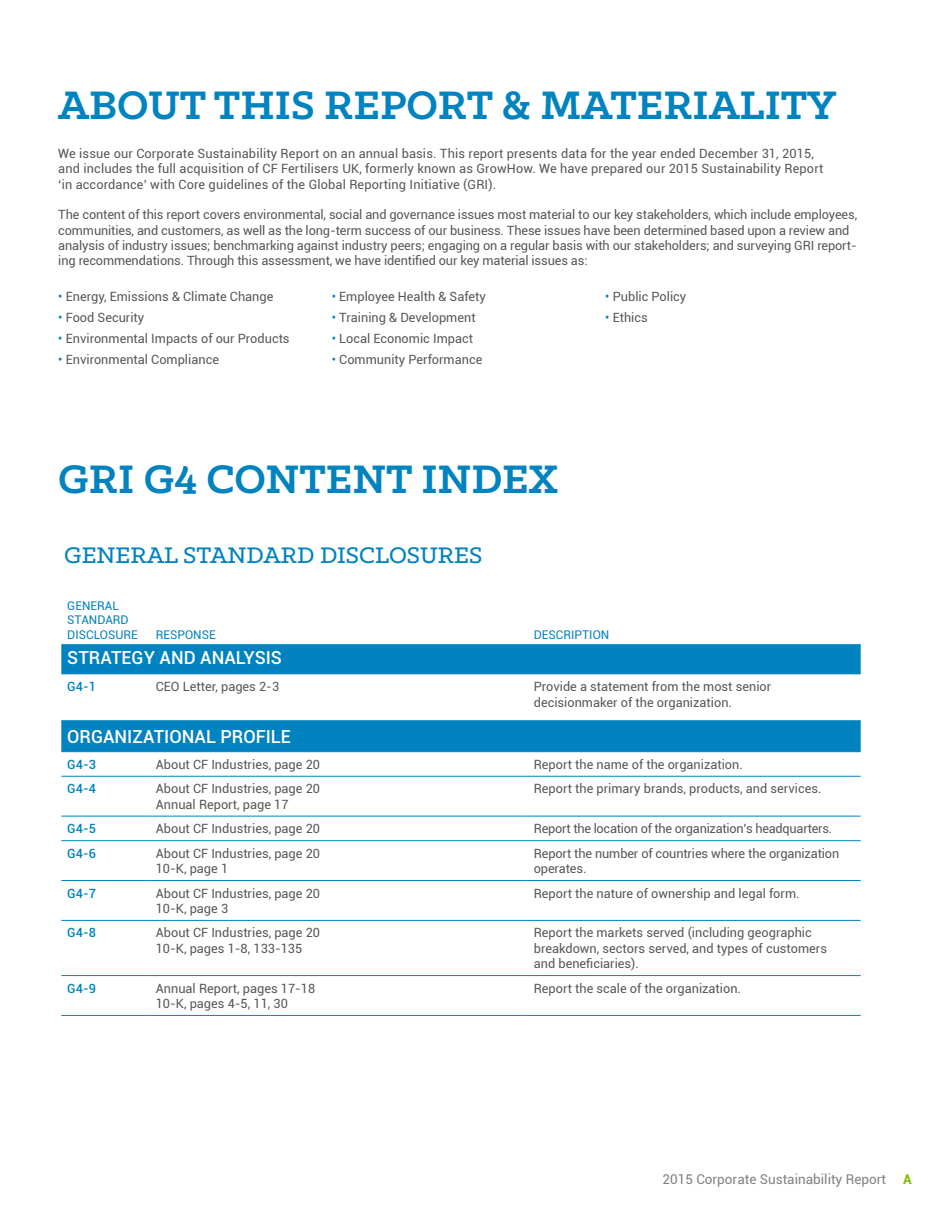
<style>
.page{position:relative;width:945px;height:1215px;background:#fff}
.page>*{position:absolute;margin:0;border:0;box-sizing:border-box;transform-origin:0 0}
.t1{font:700 45px "Klinic Slab";color:#0083bf}
.Page_Headers{font:500 25.5px "Klinic Slab";color:#0083bf}
.Page_Headers-2{font:500 18px "Roboto";color:#fff}
.t2{font:13.5px "Roboto";color:#7f8183}
.t3{font:700 13.5px "Roboto";color:#82bc00}
.t4{font:12.75px/15.3px "Roboto";color:#555759}
.t5{font:12.75px "Roboto";letter-spacing:-.02em;color:#555759}
.t6{font:500 12.75px "Roboto";color:#0083bf}
.t7{font:12px/14.4px "Roboto";color:#0083bf}
.s1{color:#0083bf}
</style>
<div class="page">
<svg style="left:61px;top:645px;width:800px;height:106px;fill:#0083bf"></svg>
<hr style="left:61px;top:920px;width:89px;height:1px;background:#0083bf">
<hr style="left:150px;top:920px;width:378px;height:1px;background:#0083bf">
<hr style="left:528px;top:920px;width:333px;height:1px;background:#0083bf">
<hr style="left:61px;top:644px;width:89px;height:1px;background:#0083bf">
<hr style="left:150px;top:644px;width:378px;height:1px;background:#0083bf">
<hr style="left:528px;top:644px;width:333px;height:1px;background:#0083bf">
<hr style="left:61px;top:751px;width:89px;height:1px;background:#0083bf">
<hr style="left:150px;top:751px;width:378px;height:1px;background:#0083bf">
<hr style="left:528px;top:751px;width:333px;height:1px;background:#0083bf">
<hr style="left:61px;top:776px;width:89px;height:1px;background:#0083bf">
<hr style="left:150px;top:776px;width:378px;height:1px;background:#0083bf">
<hr style="left:528px;top:776px;width:333px;height:1px;background:#0083bf">
<hr style="left:61px;top:816px;width:89px;height:1px;background:#0083bf">
<hr style="left:150px;top:816px;width:378px;height:1px;background:#0083bf">
<hr style="left:528px;top:816px;width:333px;height:1px;background:#0083bf">
<hr style="left:61px;top:840px;width:89px;height:1px;background:#0083bf">
<hr style="left:150px;top:840px;width:378px;height:1px;background:#0083bf">
<hr style="left:528px;top:840px;width:333px;height:1px;background:#0083bf">
<hr style="left:61px;top:880px;width:89px;height:1px;background:#0083bf">
<hr style="left:150px;top:880px;width:378px;height:1px;background:#0083bf">
<hr style="left:528px;top:880px;width:333px;height:1px;background:#0083bf">
<hr style="left:61px;top:975px;width:89px;height:1px;background:#0083bf">
<hr style="left:150px;top:975px;width:378px;height:1px;background:#0083bf">
<hr style="left:528px;top:975px;width:333px;height:1px;background:#0083bf">
<hr style="left:61px;top:1015px;width:89px;height:1px;background:#0083bf">
<hr style="left:150px;top:1015px;width:378px;height:1px;background:#0083bf">
<hr style="left:528px;top:1015px;width:333px;height:1px;background:#0083bf">
<p class="t1" style="left:58px;top:75px;width:779px">ABOUT THIS REPORT &amp; MATERIALITY</p>
<p class="t4" style="left:58px;top:145px;width:767px">We issue our Corporate Sustainability Report on an annual basis. This report presents data for the year ended December 31, 2015, and includes the full acquisition of CF Fertilisers UK, formerly known as GrowHow. We have prepared our 2015 Sustainability Report ‘in accordance’ with Core guidelines of the Global Reporting Initiative (GRI).</p>
<p class="t4" style="left:58px;top:207px;width:800px">The content of this report covers environmental, social and governance issues most material to our key stakeholders, which include employees, communities, and customers, as well as the long-term success of our business. These issues have been determined based upon a review and analysis of industry issues; benchmarking against industry peers; engaging on a regular basis with our stakeholders; and surveying GRI report&shy;ing recommendations. Through this assessment, we have identified our key material issues as:</p>
<p class="t4" style="left:58px;top:288px;width:217px"><span class="s1">•</span> Energy, Emissions &amp; Climate Change</p>
<p class="t4" style="left:58px;top:309px;width:88px"><span class="s1">•</span> Food Security</p>
<p class="t4" style="left:58px;top:330px;width:233px"><span class="s1">•</span> Environmental Impacts of our Products</p>
<p class="t4" style="left:58px;top:351px;width:162px"><span class="s1">•</span> Environmental Compliance</p>
<p class="t4" style="left:332px;top:288px;width:156px"><span class="s1">•</span> Employee Health &amp; Safety</p>
<p class="t4" style="left:332px;top:309px;width:145px"><span class="s1">•</span> Training &amp; Development</p>
<p class="t4" style="left:332px;top:330px;width:143px"><span class="s1">•</span> Local Economic Impact</p>
<p class="t4" style="left:332px;top:351px;width:152px"><span class="s1">•</span> Community Performance</p>
<p class="t4" style="left:605px;top:288px;width:83px"><span class="s1">•</span> Public Policy</p>
<p class="t4" style="left:605px;top:309px;width:44px"><span class="s1">•</span> Ethics</p>
<p class="t1" style="left:58px;top:449px;width:502px">GRI G4 CONTENT INDEX</p>
<p class="Page_Headers" style="left:64px;top:539px;width:420px">GENERAL STANDARD DISCLOSURES</p>
<p class="t7" style="left:67px;top:598px;width:72px">GENERAL<br>STANDARD<br>DISCLOSURE</p>
<p class="t7" style="left:156px;top:627px;width:61px">RESPONSE</p>
<p class="t7" style="left:534px;top:627px;width:77px">DESCRIPTION</p>
<p class="Page_Headers-2" style="left:67px;top:645px;width:216px">STRATEGY AND ANALYSIS</p>
<p class="t6" style="left:67px;top:678px;width:30px">G4-1</p>
<p class="t4" style="left:156px;top:679px;width:125px">CEO Letter, pages 2-3</p>
<p class="t4" style="left:534px;top:679px;width:239px">Provide a statement from the most senior decisionmaker of the organization.</p>
<p class="Page_Headers-2" style="left:67px;top:724px;width:225px">ORGANIZATIONAL PROFILE</p>
<p class="t6" style="left:67px;top:755px;width:30px">G4-3</p>
<p class="t4" style="left:156px;top:756px;width:166px">About CF Industries, page 20</p>
<p class="t4" style="left:534px;top:756px;width:211px">Report the name of the organization.</p>
<p class="t6" style="left:67px;top:780px;width:30px">G4-4</p>
<p class="t4" style="left:156px;top:781px;width:166px">About CF Industries, page 20<br>Annual Report, page 17</p>
<p class="t4" style="left:534px;top:781px;width:289px">Report the primary brands, products, and services.</p>
<p class="t6" style="left:67px;top:820px;width:30px">G4-5</p>
<p class="t4" style="left:156px;top:821px;width:166px">About CF Industries, page 20</p>
<p class="t5" style="left:534px;top:820px;width:300px">Report the location of the organization’s headquarters.</p>
<p class="t6" style="left:67px;top:844px;width:30px">G4-6</p>
<p class="t4" style="left:156px;top:845px;width:166px">About CF Industries, page 20<br>10-K, page 1</p>
<p class="t4" style="left:534px;top:845px;width:307px">Report the number of countries where the organization operates.</p>
<p class="t6" style="left:67px;top:884px;width:30px">G4-7</p>
<p class="t4" style="left:156px;top:885px;width:166px">About CF Industries, page 20<br>10-K, page 3</p>
<p class="t4" style="left:534px;top:885px;width:267px">Report the nature of ownership and legal form.</p>
<p class="t6" style="left:67px;top:924px;width:30px">G4-8</p>
<p class="t4" style="left:156px;top:925px;width:166px">About CF Industries, page 20<br>10-K, pages 1-8, 133-135</p>
<p class="t4" style="left:534px;top:925px;width:295px">Report the markets served (including geographic breakdown, sectors served, and types of customers and beneficiaries).</p>
<p class="t6" style="left:67px;top:979px;width:30px">G4-9</p>
<p class="t4" style="left:156px;top:980px;width:161px">Annual Report, pages 17-18<br>10-K, pages 4-5, 11, 30</p>
<p class="t4" style="left:534px;top:980px;width:209px">Report the scale of the organization.</p>
<p class="t2" style="left:663px;top:1169px;width:225px">2015 Corporate Sustainability Report</p>
<p class="t3" style="left:903px;top:1169px;width:10px">A</p>
</div>
